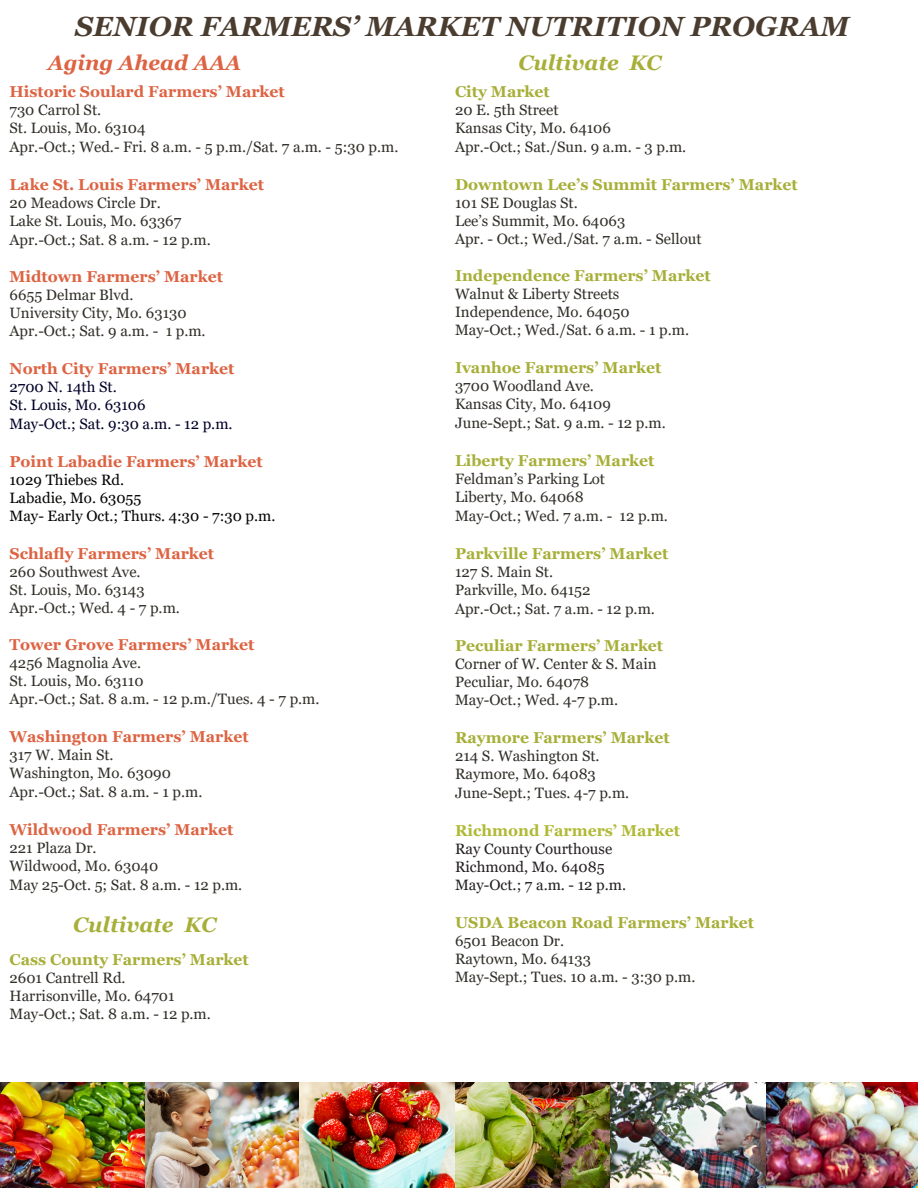
<style>
.page{position:relative;width:918px;height:1188px;background:#fff}
.page>*{position:absolute;margin:0;border:0;box-sizing:border-box;transform-origin:0 0}
.t1{font:italic 700 27.75px "Georgia";color:#4a3c2f}
.t2{font:italic 700 21px "Georgia";color:#a7af38}
.t3{font:italic 700 21px "Georgia";color:#dd6343}
.t4{font:700 15.75px "Georgia";color:#a7af38}
.t5{font:700 15.75px "Georgia";color:#dd6343}
.t6{font:700 15.75px "Georgia";color:#dd6342}
.t7{font:700 15.75px "Georgia";color:#b0ba36}
.t8{font:15px "Georgia";color:#322f29}
.t9{font:15px "Georgia";color:#040503}
.t10{font:15px "Georgia";color:#000028}
.t11{font:15px "Georgia";color:#231f20}
</style>
<div class="page">
<img style="left:0;top:1082px;width:918px;height:106px">
<p class="t1" style="left:75px;top:8px;width:776px">SENIOR FARMERS’ MARKET NUTRITION PROGRAM</p>
<p class="t2" style="left:518px;top:49px;width:145px">Cultivate KC</p>
<p class="t4" style="left:455px;top:81px;width:96px">City Market</p>
<p class="t8" style="left:455px;top:101px;width:105px">20 E. 5th Street</p>
<p class="t8" style="left:455px;top:119px;width:157px">Kansas City, Mo. 64106</p>
<p class="t8" style="left:455px;top:138px;width:233px">Apr.-Oct.; Sat./Sun. 9 a.m. - 3 p.m.</p>
<p class="t4" style="left:455px;top:174px;width:344px">Downtown Lee’s Summit Farmers’ Market</p>
<p class="t8" style="left:455px;top:193px;width:124px">101 SE Douglas St.</p>
<p class="t8" style="left:455px;top:211px;width:172px">Lee’s Summit, Mo. 64063</p>
<p class="t8" style="left:455px;top:229px;width:248px">Apr. - Oct.; Wed./Sat. 7 a.m. - Sellout</p>
<p class="t4" style="left:455px;top:266px;width:257px">Independence Farmers’ Market</p>
<p class="t8" style="left:455px;top:285px;width:166px">Walnut &amp; Liberty Streets</p>
<p class="t8" style="left:455px;top:303px;width:176px">Independence, Mo. 64050</p>
<p class="t8" style="left:455px;top:321px;width:236px">May-Oct.; Wed./Sat. 6 a.m. - 1 p.m.</p>
<p class="t4" style="left:455px;top:358px;width:208px">Ivanhoe Farmers’ Market</p>
<p class="t8" style="left:455px;top:377px;width:141px">3700 Woodland Ave.</p>
<p class="t8" style="left:455px;top:395px;width:157px">Kansas City, Mo. 64109</p>
<p class="t8" style="left:455px;top:414px;width:212px">June-Sept.; Sat. 9 a.m. - 12 p.m.</p>
<p class="t4" style="left:455px;top:450px;width:201px">Liberty Farmers’ Market</p>
<p class="t8" style="left:455px;top:470px;width:152px">Feldman’s Parking Lot</p>
<p class="t8" style="left:455px;top:488px;width:130px">Liberty, Mo. 64068</p>
<p class="t8" style="left:455px;top:507px;width:214px">May-Oct.; Wed. 7 a.m. - 12 p.m.</p>
<p class="t4" style="left:455px;top:543px;width:215px">Parkville Farmers’ Market</p>
<p class="t8" style="left:455px;top:562px;width:100px">127 S. Main St.</p>
<p class="t8" style="left:455px;top:580px;width:137px">Parkville, Mo. 64152</p>
<p class="t8" style="left:455px;top:599px;width:201px">Apr.-Oct.; Sat. 7 a.m. - 12 p.m.</p>
<p class="t4" style="left:455px;top:636px;width:210px">Peculiar Farmers’ Market</p>
<p class="t8" style="left:455px;top:655px;width:203px">Corner of W. Center &amp; S. Main</p>
<p class="t8" style="left:455px;top:673px;width:136px">Peculiar, Mo. 64078</p>
<p class="t8" style="left:455px;top:691px;width:165px">May-Oct.; Wed. 4-7 p.m.</p>
<p class="t4" style="left:455px;top:728px;width:216px">Raymore Farmers’ Market</p>
<p class="t8" style="left:455px;top:747px;width:146px">214 S. Washington St.</p>
<p class="t8" style="left:455px;top:765px;width:142px">Raymore, Mo. 64083</p>
<p class="t8" style="left:455px;top:784px;width:176px">June-Sept.; Tues. 4-7 p.m.</p>
<p class="t7" style="left:455px;top:820px;width:227px">Richmond Farmers’ Market</p>
<p class="t11" style="left:455px;top:840px;width:159px">Ray County Courthouse</p>
<p class="t11" style="left:455px;top:858px;width:151px">Richmond, Mo. 64085</p>
<p class="t11" style="left:455px;top:876px;width:173px">May-Oct.; 7 a.m. - 12 p.m.</p>
<p class="t4" style="left:455px;top:912px;width:300px">USDA Beacon Road Farmers’ Market</p>
<p class="t8" style="left:455px;top:931px;width:111px">6501 Beacon Dr.</p>
<p class="t8" style="left:455px;top:949px;width:137px">Raytown, Mo. 64133</p>
<p class="t8" style="left:455px;top:967px;width:242px">May-Sept.; Tues. 10 a.m. - 3:30 p.m.</p>
<p class="t3" style="left:48px;top:49px;width:195px">Aging Ahead AAA</p>
<p class="t5" style="left:10px;top:81px;width:277px">Historic Soulard Farmers’ Market</p>
<p class="t8" style="left:10px;top:101px;width:93px">730 Carrol St.</p>
<p class="t8" style="left:10px;top:119px;width:138px">St. Louis, Mo. 63104</p>
<p class="t8" style="left:10px;top:138px;width:390px">Apr.-Oct.; Wed.- Fri. 8 a.m. - 5 p.m./Sat. 7 a.m. - 5:30 p.m.</p>
<p class="t5" style="left:10px;top:174px;width:256px">Lake St. Louis Farmers’ Market</p>
<p class="t8" style="left:10px;top:193px;width:153px">20 Meadows Circle Dr.</p>
<p class="t8" style="left:10px;top:211px;width:173px">Lake St. Louis, Mo. 63367</p>
<p class="t8" style="left:10px;top:230px;width:203px">Apr.-Oct.; Sat. 8 a.m. - 12 p.m.</p>
<p class="t5" style="left:10px;top:267px;width:215px">Midtown Farmers’ Market</p>
<p class="t8" style="left:10px;top:286px;width:125px">6655 Delmar Blvd.</p>
<p class="t8" style="left:10px;top:304px;width:179px">University City, Mo. 63130</p>
<p class="t8" style="left:10px;top:322px;width:198px">Apr.-Oct.; Sat. 9 a.m. - 1 p.m.</p>
<p class="t5" style="left:10px;top:359px;width:226px">North City Farmers’ Market</p>
<p class="t10" style="left:10px;top:378px;width:109px">2700 N. 14th St.</p>
<p class="t10" style="left:10px;top:396px;width:138px">St. Louis, Mo. 63106</p>
<p class="t10" style="left:10px;top:415px;width:225px">May-Oct.; Sat. 9:30 a.m. - 12 p.m.</p>
<p class="t5" style="left:10px;top:451px;width:255px">Point Labadie Farmers’ Market</p>
<p class="t9" style="left:10px;top:471px;width:116px">1029 Thiebes Rd.</p>
<p class="t9" style="left:10px;top:489px;width:133px">Labadie, Mo. 63055</p>
<p class="t9" style="left:10px;top:507px;width:268px">May- Early Oct.; Thurs. 4:30 - 7:30 p.m.</p>
<p class="t5" style="left:10px;top:543px;width:206px">Schlafly Farmers’ Market</p>
<p class="t8" style="left:10px;top:562px;width:133px">260 Southwest Ave.</p>
<p class="t8" style="left:10px;top:580px;width:137px">St. Louis, Mo. 63143</p>
<p class="t8" style="left:10px;top:598px;width:172px">Apr.-Oct.; Wed. 4 - 7 p.m.</p>
<p class="t6" style="left:10px;top:635px;width:247px">Tower Grove Farmers’ Market</p>
<p class="t8" style="left:10px;top:654px;width:133px">4256 Magnolia Ave.</p>
<p class="t8" style="left:10px;top:672px;width:136px">St. Louis, Mo. 63110</p>
<p class="t8" style="left:10px;top:690px;width:312px">Apr.-Oct.; Sat. 8 a.m. - 12 p.m./Tues. 4 - 7 p.m.</p>
<p class="t6" style="left:10px;top:727px;width:241px">Washington Farmers’ Market</p>
<p class="t8" style="left:10px;top:746px;width:106px">317 W. Main St.</p>
<p class="t8" style="left:10px;top:764px;width:163px">Washington, Mo. 63090</p>
<p class="t8" style="left:10px;top:783px;width:194px">Apr.-Oct.; Sat. 8 a.m. - 1 p.m.</p>
<p class="t5" style="left:10px;top:819px;width:225px">Wildwood Farmers’ Market</p>
<p class="t8" style="left:10px;top:839px;width:89px">221 Plaza Dr.</p>
<p class="t8" style="left:10px;top:857px;width:150px">Wildwood, Mo. 63040</p>
<p class="t8" style="left:10px;top:876px;width:234px">May 25-Oct. 5; Sat. 8 a.m. - 12 p.m.</p>
<p class="t2" style="left:73px;top:911px;width:145px">Cultivate KC</p>
<p class="t4" style="left:10px;top:950px;width:241px">Cass County Farmers’ Market</p>
<p class="t8" style="left:10px;top:969px;width:118px">2601 Cantrell Rd.</p>
<p class="t8" style="left:10px;top:987px;width:167px">Harrisonville, Mo. 64701</p>
<p class="t8" style="left:10px;top:1005px;width:203px">May-Oct.; Sat. 8 a.m. - 12 p.m.</p>
</div>
